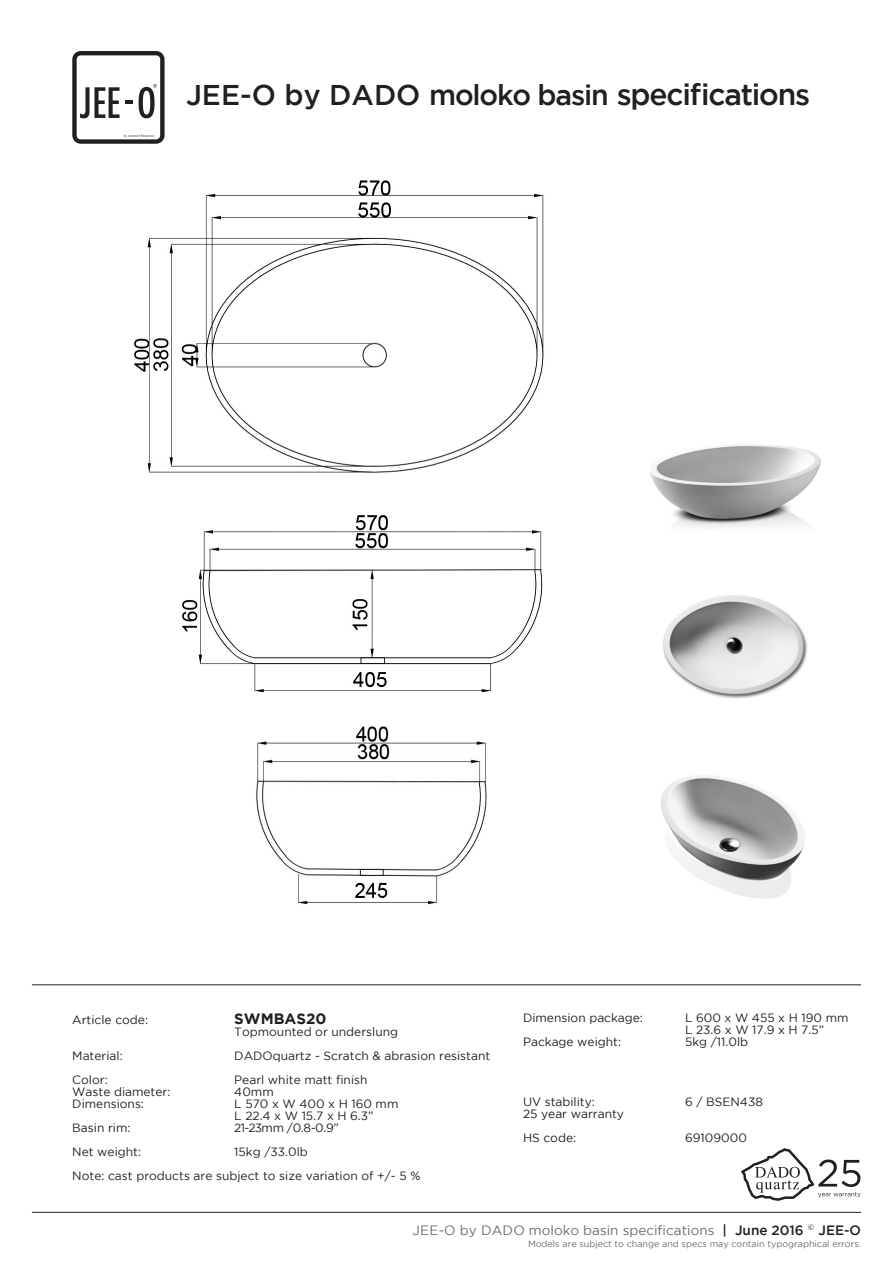
<style>
.page{position:relative;width:893px;height:1263px;background:#fff}
.page>*{position:absolute;margin:0;border:0;box-sizing:border-box;transform-origin:0 0}
.t1{font:500 28.5px "Gotham";letter-spacing:-.04em;color:#231f20}
.t2{font:700 15px "Gotham";color:#231f20}
.t3{font:13.5px "Gotham";color:#6c6d70}
.t4{font:12px "Gotham";color:#231f20}
.t5{font:9px "Gotham";color:#6c6d70}
.s1{font-size:30px}
.s2{font-weight:500;color:#231f20}
</style>
<div class="page">
<hr style="left:32px;top:1212px;width:829px;height:1px;background:#231f20">
<img style="left:134px;top:180px;width:410px;height:513px">
<img style="left:650px;top:444px;width:172px;height:83px">
<img style="left:663px;top:595px;width:145px;height:104px">
<img style="left:661px;top:775px;width:144px;height:124px">
<svg style="left:72px;top:51px;width:93px;height:93px"></svg>
<hr style="left:32px;top:984px;width:829px;height:1px;background:#231f20">
<img style="left:256px;top:726px;width:231px;height:178px">
<svg style="left:741px;top:1148px;width:120px;height:53px"></svg>
<p class="t1" style="left:186px;top:79px;width:626px">JEE-O by DADO moloko basin <span class="s1">specifications</span></p>
<p class="t4" style="left:72px;top:1013px;width:77px">Article code:</p>
<p class="t2" style="left:234px;top:1010px;width:94px">SWMBAS20</p>
<p class="t4" style="left:234px;top:1025px;width:165px">Topmounted or underslung</p>
<p class="t4" style="left:72px;top:1049px;width:52px">Material:</p>
<p class="t4" style="left:234px;top:1049px;width:257px">DADOquartz - Scratch &amp; abrasion resistant</p>
<p class="t4" style="left:72px;top:1073px;width:37px">Color:</p>
<p class="t4" style="left:234px;top:1073px;width:135px">Pearl white matt finish</p>
<p class="t4" style="left:72px;top:1085px;width:100px">Waste diameter:</p>
<p class="t4" style="left:234px;top:1085px;width:41px">40mm</p>
<p class="t4" style="left:72px;top:1097px;width:73px">Dimensions:</p>
<p class="t4" style="left:234px;top:1097px;width:166px">L 570 x W 400 x H 160 mm</p>
<p class="t4" style="left:234px;top:1109px;width:141px">L 22.4 x W 15.7 x H 6.3”</p>
<p class="t4" style="left:72px;top:1121px;width:60px">Basin rim:</p>
<p class="t4" style="left:234px;top:1121px;width:106px">21-23mm /0.8-0.9”</p>
<p class="t4" style="left:72px;top:1145px;width:70px">Net weight:</p>
<p class="t4" style="left:234px;top:1145px;width:75px">15kg /33.0lb</p>
<p class="t4" style="left:72px;top:1169px;width:350px">Note: cast products are subject to size variation of +/- 5 %</p>
<p class="t4" style="left:523px;top:1011px;width:121px">Dimension package:</p>
<p class="t4" style="left:685px;top:1011px;width:165px">L 600 x W 455 x H 190 mm</p>
<p class="t4" style="left:685px;top:1023px;width:140px">L 23.6 x W 17.9 x H 7.5”</p>
<p class="t4" style="left:523px;top:1035px;width:100px">Package weight:</p>
<p class="t4" style="left:685px;top:1035px;width:65px">5kg /11.0lb</p>
<p class="t4" style="left:523px;top:1095px;width:73px">UV stability:</p>
<p class="t4" style="left:685px;top:1095px;width:79px">6 / BSEN438</p>
<p class="t4" style="left:523px;top:1107px;width:103px">25 year warranty</p>
<p class="t4" style="left:523px;top:1131px;width:55px">HS code:</p>
<p class="t4" style="left:685px;top:1131px;width:63px">69109000</p>
<p class="t3" style="left:413px;top:1222px;width:450px">JEE-O by DADO moloko basin specifications <span class="s2">| June 2016</span> <sup>©</sup> <span class="s2">JEE-O</span></p>
<p class="t5" style="left:528px;top:1238px;width:335px">Models are subject to change and specs may contain typographical errors.</p>
</div>
